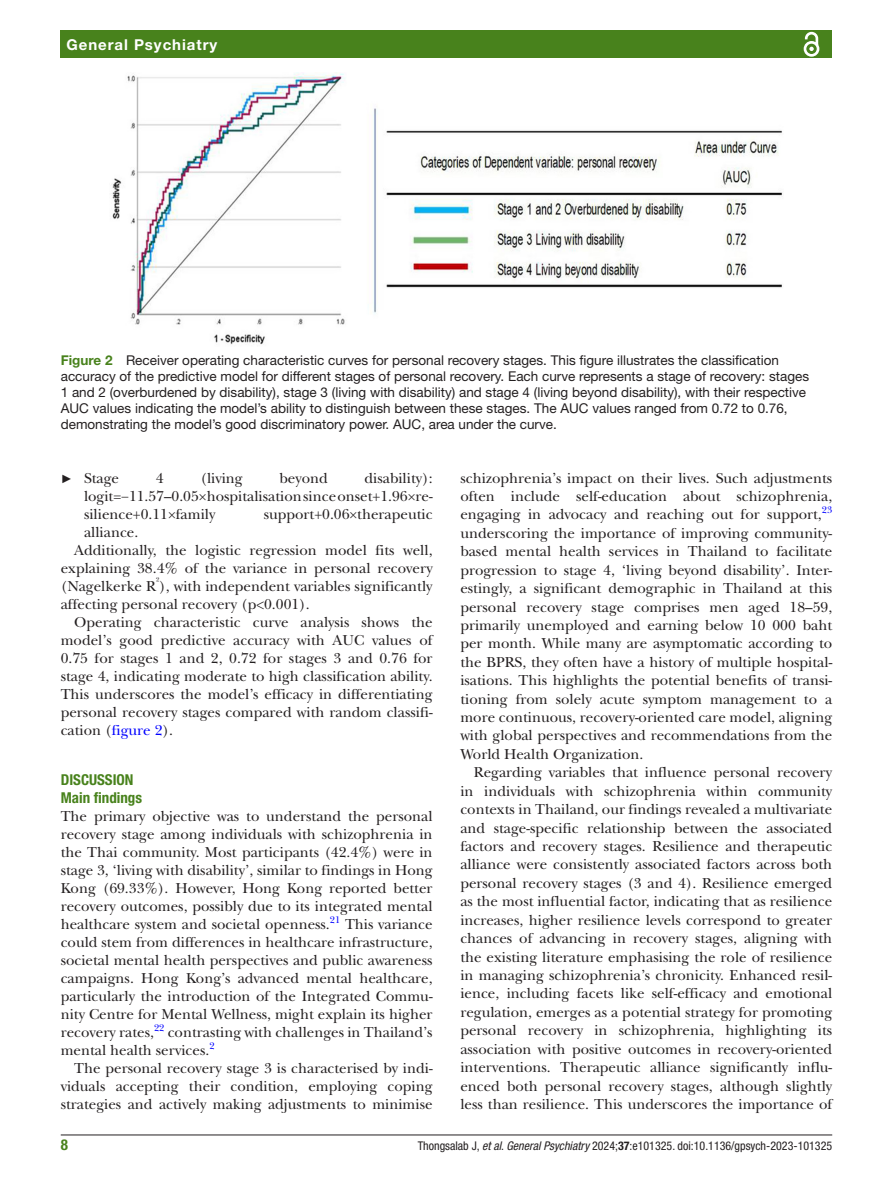
<style>
.page{position:relative;width:893px;height:1191px;background:#fff}
.page>*{position:absolute;margin:0;border:0;box-sizing:border-box;transform-origin:0 0}
.t1{font:15px/18.5px "New Baskerville";color:#231f20;text-align:justify}
.t2{font:700 condensed 15px/18px "Helvetica Neue LT Std";color:#48821c}
.t3{font:700 15px "Helvetica Neue LT Std";letter-spacing:.065em;color:#fff}
.t4{font:13.5px/16.2px "Helvetica Neue LT Std";color:#231f20}
.t5{font:condensed 12px "Helvetica Neue LT Std";color:#231f20}
.t6{font:9.9px "New Baskerville";color:#00f}
.t7{font:9.9px "New Baskerville";color:#231f20}
.s1{font-weight:700;color:#48821c}
.s2{font-family:"Arial";font-size:12px}
.s3{color:#00f}
.s4{font-style:italic}
.s5{font-weight:700}
</style>
<div class="page">
<hr style="left:61px;top:1134px;width:771px;height:1px;background:#231f20">
<div style="left:61px;top:31px;width:771px;height:27px;background:#48821c"></div>
<svg style="left:803px;top:31px;width:17px;height:26px"></svg>
<img style="left:112px;top:73px;width:670px;height:272px">
<p class="t3" style="left:66px;top:35px;width:152px">General Psychiatry</p>
<p class="t4" style="left:61px;top:351px;width:750px"><span class="s1">Figure 2</span> Receiver operating characteristic curves for personal recovery stages. This figure illustrates the classification accuracy of the predictive model for different stages of personal recovery. Each curve represents a stage of recovery: stages 1 and 2 (overburdened by disability), stage 3 (living with disability) and stage 4 (living beyond disability), with their respective AUC values indicating the model’s ability to distinguish between these stages. The AUC values ranged from 0.72 to 0.76, demonstrating the model’s good discriminatory power. AUC, area under the curve.</p>
<p class="t1" style="left:61px;top:468px;width:60px"><span class="s2">►</span> Stage</p>
<p class="t1" style="left:156px;top:468px;width:9px">4</p>
<p class="t1" style="left:200px;top:468px;width:44px">(living</p>
<p class="t1" style="left:279px;top:468px;width:50px">beyond</p>
<p class="t1" style="left:84px;top:469px;width:350px;line-height:18px;text-indent:281px">disability): logit=−11.57–0.05×hospitalisation since onset+1.96×re&shy;silience+0.11×family</p>
<p class="t1" style="left:264px;top:504px;width:170px">support+0.06×therapeutic</p>
<p class="t1" style="left:84px;top:522px;width:56px">alliance.</p>
<p class="t1" style="left:74px;top:540px;width:360px">Additionally, the logistic regression model fits well,</p>
<p class="t1" style="left:61px;top:558px;width:373px">explaining 38.4% of the variance in personal recovery</p>
<p class="t1" style="left:61px;top:576px;width:373px">(Nagelkerke R ), with independent variables significantly</p>
<p class="t7" style="left:156px;top:575px;width:5px">²</p>
<p class="t1" style="left:61px;top:594px;width:250px">affecting personal recovery (p&lt;0.001).</p>
<p class="t1" style="left:74px;top:612px;width:360px">Operating characteristic curve analysis shows the</p>
<p class="t1" style="left:61px;top:630px;width:373px">model’s good predictive accuracy with AUC values of</p>
<p class="t1" style="left:61px;top:648px;width:373px">0.75 for stages 1 and 2, 0.72 for stages 3 and 0.76 for</p>
<p class="t1" style="left:61px;top:666px;width:373px">stage 4, indicating moderate to high classification ability.</p>
<p class="t1" style="left:61px;top:684px;width:373px">This underscores the model’s efficacy in differentiating</p>
<p class="t1" style="left:61px;top:702px;width:373px">personal recovery stages compared with random classifi-</p>
<p class="t1" style="left:61px;top:720px;width:114px">cation (<span class="s3">figure 2</span>).</p>
<p class="t2" style="left:61px;top:770px;width:83px">DISCUSSION<br>MAIN FINDINGS</p>
<p class="t1" style="left:61px;top:807px;width:373px;line-height:18px">The primary objective was to understand the personal recovery stage among individuals with schizophrenia in the Thai community. Most participants (42.4%) were in stage 3, ‘living with disability’, similar to findings in Hong Kong (69.33%). However, Hong Kong reported better recovery outcomes, possibly due to its integrated mental healthcare system and societal openness.</p>
<p class="t6" style="left:330px;top:913px;width:12px">21</p>
<p class="t1" style="left:61px;top:915px;width:373px;line-height:18px;text-indent:284px">This variance could stem from differences in healthcare infrastructure, societal mental health perspectives and public awareness campaigns. Hong Kong’s advanced mental healthcare, particularly the introduction of the Integrated Commu&shy;nity Centre for Mental Wellness, might explain its higher recovery rates,</p>
<p class="t6" style="left:154px;top:1021px;width:12px">22</p>
<p class="t1" style="left:61px;top:1023px;width:373px;line-height:18px;text-indent:107px">contrasting with challenges in Thailand’s mental health services.</p>
<p class="t6" style="left:209px;top:1039px;width:7px">2</p>
<p class="t1" style="left:61px;top:1059px;width:373px;line-height:18px;text-indent:14px">The personal recovery stage 3 is characterised by indi&shy;viduals accepting their condition, employing coping strategies and actively making adjustments to minimise</p>
<p class="t1" style="left:460px;top:468px;width:373px">schizophrenia’s impact on their lives. Such adjustments often include self-education about schizophrenia, engaging in advocacy and reaching out for support,</p>
<p class="t6" style="left:822px;top:503px;width:12px">23</p>
<p class="t1" style="left:460px;top:524px;width:373px">underscoring the importance of improving community&shy;based mental health services in Thailand to facilitate progression to stage 4, ‘living beyond disability’. Inter&shy;estingly, a significant demographic in Thailand at this personal recovery stage comprises men aged 18–59, primarily unemployed and earning below 10 000 baht per month. While many are asymptomatic according to the BPRS, they often have a history of multiple hospital&shy;isations. This highlights the potential benefits of transi&shy;tioning from solely acute symptom management to a more continuous, recovery-oriented care model, aligning with global perspectives and recommendations from the World Health Organization.</p>
<p class="t1" style="left:460px;top:763px;width:373px;text-indent:14px">Regarding variables that influence personal recovery in individuals with schizophrenia within community contexts in Thailand, our findings revealed a multivariate and stage-specific relationship between the associated factors and recovery stages. Resilience and therapeutic alliance were consistently associated factors across both personal recovery stages (3 and 4). Resilience emerged as the most influential factor, indicating that as resilience increases, higher resilience levels correspond to greater chances of advancing in recovery stages, aligning with the existing literature emphasising the role of resilience in managing schizophrenia’s chronicity. Enhanced resil&shy;ience, including facets like self-efficacy and emotional regulation, emerges as a potential strategy for promoting personal recovery in schizophrenia, highlighting its association with positive outcomes in recovery-oriented interventions. Therapeutic alliance significantly influ&shy;enced both personal recovery stages, although slightly less than resilience. This underscores the importance of</p>
<p class="t2" style="left:61px;top:1135px;width:9px">8</p>
<p class="t5" style="left:418px;top:1138px;width:416px">Thongsalab J, <span class="s4">et al</span>. <span class="s4">General Psychiatry</span> 2024;<span class="s5">37</span>:e101325. doi:10.1136/gpsych-2023-101325</p>
</div>
